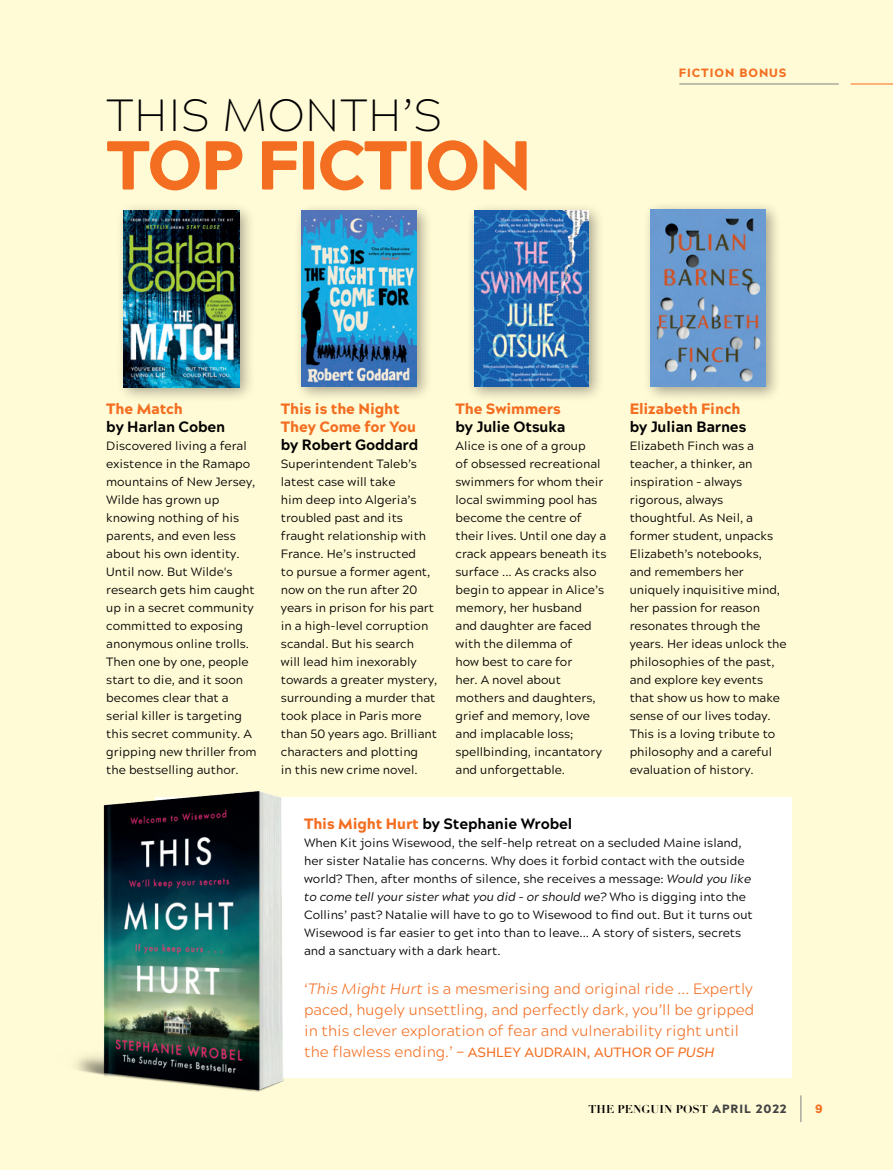
<style>
.page{position:relative;width:893px;height:1170px;background:#fff}
.page>*{position:absolute;margin:0;border:0;box-sizing:border-box;transform-origin:0 0}
.t1{font:900 69px "Acherus Grotesque";letter-spacing:-.03em;color:#f36e21}
.t2{font:200 45px "Acherus Grotesque";letter-spacing:.01em;color:#000}
.t3{font:300 15px/21px "Acherus Grotesque";color:#f36e21;text-align:justify}
.t4{font:800 15px "Acherus Grotesque";letter-spacing:-.01em;color:#000}
.t5{font:900 15px/18px "Acherus Grotesque";letter-spacing:-.01em;color:#f36e21}
.t6{font:500 13.5px "Acherus Grotesque";color:#f36e21}
.t7{font:12px/18px "Acherus Grotesque";color:#000}
.t8{font:900 12px "Acherus Grotesque";letter-spacing:.08em;color:#f36e21}
.t9{font:700 11.25px "Didot LH";letter-spacing:.01em;color:#000}
.s1{font-weight:900;color:#f36e21}
.s2{font-style:italic}
.s3{font-weight:300;font-size:15px}
.s4{font-family:"Acherus Grotesque";font-weight:900;font-size:12px;color:#434343}
</style>
<div class="page">
<div style="left:0;top:0;width:893px;height:1169px;background:#fffbd6"></div>
<div style="left:155px;top:796px;width:637px;height:281px;background:#fff"></div>
<div style="left:115px;top:201px;width:141px;height:202px;background:#000;opacity:.35"></div>
<img style="left:124px;top:210px;width:115px;height:177px">
<div style="left:642px;top:201px;width:140px;height:201px;background:#000;opacity:.35"></div>
<img style="left:651px;top:209px;width:115px;height:177px">
<div style="left:293px;top:202px;width:140px;height:200px;background:#000;opacity:.35"></div>
<img style="left:302px;top:211px;width:115px;height:175px">
<div style="left:466px;top:202px;width:139px;height:201px;background:#000;opacity:.35"></div>
<img style="left:474px;top:211px;width:115px;height:175px">
<img style="left:76px;top:791px;width:276px;height:301px">
<svg style="left:800px;top:1095px;width:1px;height:26px"></svg>
<hr style="left:679px;top:84px;width:160px;height:1px;background:#808080">
<hr style="left:850px;top:84px;width:43px;height:1px;background:#f36e21">
<h2 class="t2" style="left:106px;top:78px;width:337px">THIS MONTH’S</h2>
<h1 class="t1" style="left:106px;top:105px;width:427px">TOP FICTION</h1>
<p class="t8" style="left:679px;top:62px;width:109px">FICTION BONUS</p>
<p class="t5" style="left:106px;top:399px;width:78px">The Match</p>
<p class="t4" style="left:106px;top:414px;width:120px">by Harlan Coben</p>
<p class="t7" style="left:106px;top:436px;width:152px">Discovered living a feral existence in the Ramapo mountains of New Jersey,<br>Wilde has grown up knowing nothing of his parents, and even less about his own identity.<br>Until now. But Wilde's research gets him caught up in a secret community committed to exposing anonymous online trolls.<br>Then one by one, people start to die, and it soon becomes clear that a serial killer is targeting this secret community. A gripping new thriller from the bestselling author.</p>
<p class="t5" style="left:281px;top:399px;width:137px">This is the Night<br>They Come for You</p>
<p class="t4" style="left:281px;top:432px;width:139px">by Robert Goddard</p>
<p class="t7" style="left:281px;top:454px;width:158px">Superintendent Taleb’s latest case will take<br>him deep into Algeria’s troubled past and its fraught relationship with<br>France. He’s instructed<br>to pursue a former agent, now on the run after 20 years in prison for his part in a high-level corruption scandal. But his search<br>will lead him inexorably towards a greater mystery, surrounding a murder that took place in Paris more than 50 years ago. Brilliant characters and plotting<br>in this new crime novel.</p>
<p class="t5" style="left:456px;top:399px;width:107px">The Swimmers</p>
<p class="t4" style="left:456px;top:414px;width:112px">by Julie Otsuka</p>
<p class="t7" style="left:456px;top:436px;width:152px">Alice is one of a group<br>of obsessed recreational swimmers for whom their local swimming pool has become the centre of their lives. Until one day a crack appears beneath its surface ... As cracks also begin to appear in Alice’s memory, her husband and daughter are faced with the dilemma of<br>how best to care for<br>her. A novel about mothers and daughters, grief and memory, love and implacable loss; spellbinding, incantatory and unforgettable.</p>
<p class="t5" style="left:630px;top:399px;width:112px">Elizabeth Finch</p>
<p class="t4" style="left:630px;top:414px;width:118px">by Julian Barnes</p>
<p class="t7" style="left:630px;top:436px;width:158px">Elizabeth Finch was a teacher, a thinker, an inspiration – always rigorous, always thoughtful. As Neil, a former student, unpacks<br>Elizabeth’s notebooks, and remembers her uniquely inquisitive mind, her passion for reason resonates through the years. Her ideas unlock the philosophies of the past, and explore key events that show us how to make sense of our lives today.<br>This is a loving tribute to philosophy and a careful evaluation of history.</p>
<p class="t4" style="left:304px;top:810px;width:270px"><span class="s1">This Might Hurt</span> by Stephanie Wrobel</p>
<p class="t7" style="left:304px;top:832px;width:450px">When Kit joins Wisewood, the self-help retreat on a secluded Maine island, her sister Natalie has concerns. Why does it forbid contact with the outside world? Then, after months of silence, she receives a message: <span class="s2">Would you like to come tell your sister what you did – or should we?</span> Who is digging into the Collins’ past? Natalie will have to go to Wisewood to find out. But it turns out Wisewood is far easier to get into than to leave... A story of sisters, secrets and a sanctuary with a dark heart.</p>
<p class="t3" style="left:304px;top:976px;width:452px">‘<span class="s2">This Might Hurt</span> is a mesmerising and original ride ... Expertly paced, hugely unsettling, and perfectly dark, you’ll be gripped in this clever exploration of fear and vulnerability right until</p>
<p class="t6" style="left:304px;top:1040px;width:412px"><span class="s3">the flawless ending.’</span> – ASHLEY AUDRAIN, AUTHOR OF <span class="s2">PUSH</span></p>
<p class="t9" style="left:589px;top:1101px;width:200px">THE PENGUIN POST <span class="s4">APRIL 2022</span></p>
<p class="t8" style="left:815px;top:1098px;width:9px">9</p>
</div>
